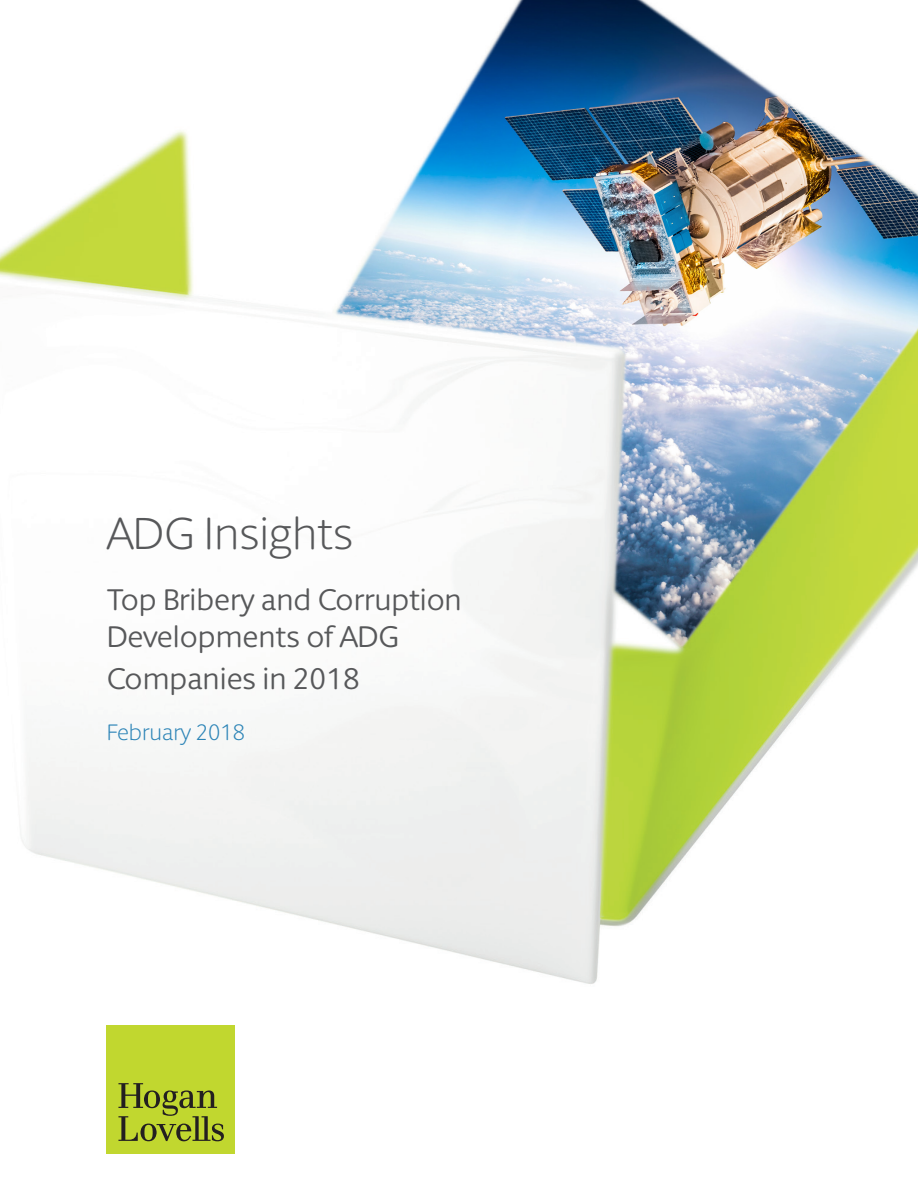
<style>
.page{position:relative;width:918px;height:1188px;background:#fff}
.page>*{position:absolute;margin:0;border:0;box-sizing:border-box;transform-origin:0 0}
.BRO_Cover_Title{font:300 45px "Berlingske Sans Round";letter-spacing:-.005em;color:#57585a}
.BRO_Cover_Title-2{font:30px/37.5px "Berlingske Sans Round";color:#57585a}
.BRO_Cover_Sub_Title{font:300 22.5px "Berlingske Sans Round";color:#2c84b7}
</style>
<div class="page">
<img style="left:0;top:0;width:918px;height:1154px">
<div style="left:107px;top:1025px;width:128px;height:128px;background:#c1d72f"></div>
<svg style="left:118px;top:1083px;width:106px;height:58px"></svg>
<p class="BRO_Cover_Title" style="left:107px;top:503px;width:248px">ADG Insights</p>
<p class="BRO_Cover_Title-2" style="left:107px;top:580px;width:357px">Top Bribery and Corruption<br>Developments of ADG</p>
<p class="BRO_Cover_Title-2" style="left:107px;top:659px;width:254px">Companies in 2018</p>
<p class="BRO_Cover_Sub_Title" style="left:107px;top:717px;width:140px">February 2018</p>
</div>
